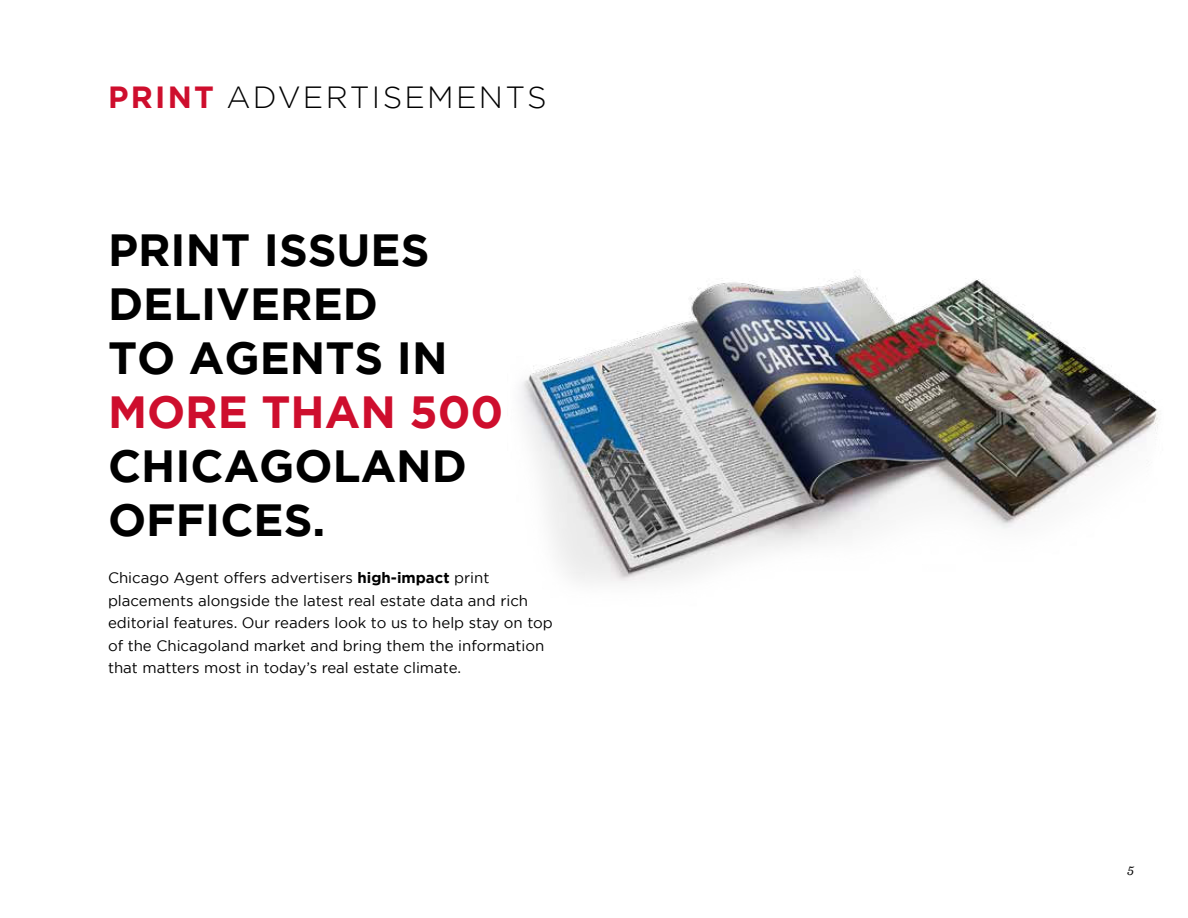
<style>
.page{position:relative;width:1188px;height:918px;background:#fff}
.page>*{position:absolute;margin:0;border:0;box-sizing:border-box;transform-origin:0 0}
.t1{font:700 45px/54px "Gotham";color:#000}
.t2{font:700 45px "Gotham";color:#ce0e2d}
.t3{font:300 30.6px "Gotham";letter-spacing:.075em;color:#000}
.t4{font:15px/22.5px "Gotham";color:#000}
.t5{font:italic 13.5px "Sentinel";color:#000}
.s1{font-weight:700;color:#ce0e2d}
.s2{font-weight:700}
</style>
<div class="page">
<img style="left:521px;top:271px;width:637px;height:312px">
<h2 class="t3" style="left:108px;top:83px;width:440px"><span class="s1">PRINT</span> ADVERTISEMENTS</h2>
<h1 class="t1" style="left:108px;top:225px;width:341px">PRINT ISSUES<br>DELIVERED<br>TO AGENTS IN</h1>
<h1 class="t2" style="left:108px;top:392px;width:397px">MORE THAN 500</h1>
<h1 class="t1" style="left:108px;top:441px;width:360px">CHICAGOLAND<br>OFFICES.</h1>
<p class="t4" style="left:108px;top:567px;width:446px">Chicago Agent offers advertisers <span class="s2">high-impact</span> print placements alongside the latest real estate data and rich editorial features. Our readers look to us to help stay on top of the Chicagoland market and bring them the information that matters most in today’s real estate climate.</p>
<p class="t5" style="left:1127px;top:864px;width:8px">5</p>
</div>
